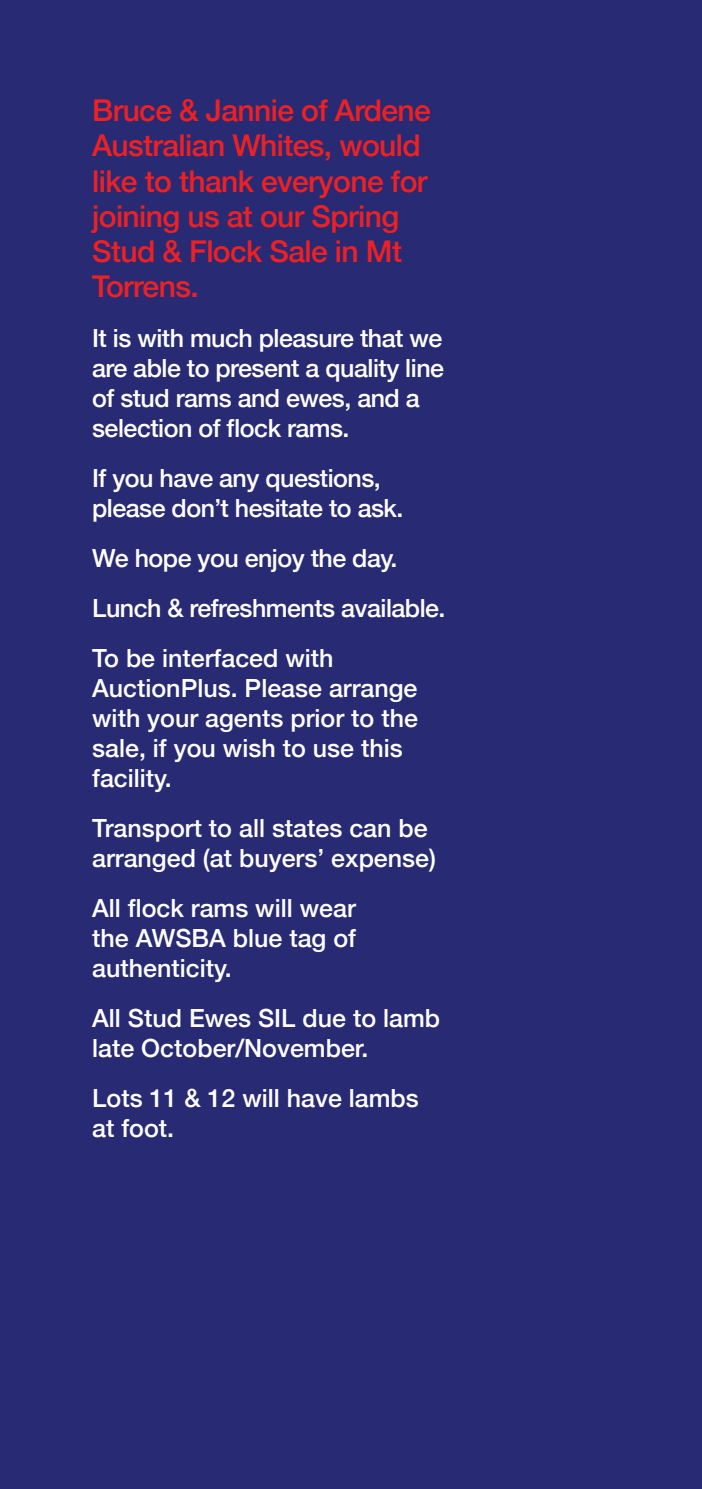
<style>
.page{position:relative;width:702px;height:1489px;background:#fff}
.page>*{position:absolute;margin:0;border:0;box-sizing:border-box;transform-origin:0 0}
.t1{font:500 30px/35px "Helvetica Neue";letter-spacing:-.02em;color:#ed2124}
.t2{font:500 25px/30px "Helvetica Neue";color:#fff}
.t3{font:500 25px/30px "Helvetica Neue";letter-spacing:-.02em;color:#fff}
</style>
<div class="page">
<div style="left:0;top:0;width:702px;height:1488px;background:#282a73"></div>
<p class="t1" style="left:92px;top:91px;width:340px">Bruce &amp; Jannie of Ardene<br>Australian Whites, would like to thank everyone for joining us at our Spring<br>Stud &amp; Flock Sale in Mt<br>Torrens.</p>
<p class="t3" style="left:92px;top:320px;width:353px">It is with much pleasure that we are able to present a quality line of stud rams and ewes, and a selection of flock rams.</p>
<p class="t3" style="left:92px;top:460px;width:313px">If you have any questions, please don’t hesitate to ask.</p>
<p class="t3" style="left:92px;top:530px;width:355px;line-height:50px">We hope you enjoy the day.<br>Lunch &amp; refreshments available.<br>To be interfaced with</p>
<p class="t2" style="left:92px;top:670px;width:327px">AuctionPlus. Please arrange with your agents prior to the sale, if you wish to use this facility.</p>
<p class="t2" style="left:92px;top:810px;width:345px">Transport to all states can be arranged (at buyers’ expense)</p>
<p class="t2" style="left:92px;top:890px;width:265px;text-align:justify">All flock rams will wear the AWSBA blue tag of authenticity.</p>
<p class="t2" style="left:92px;top:1000px;width:349px">All Stud Ewes SIL due to lamb late October/November.</p>
<p class="t2" style="left:92px;top:1080px;width:328px">Lots 11 &amp; 12 will have lambs at foot.</p>
</div>
